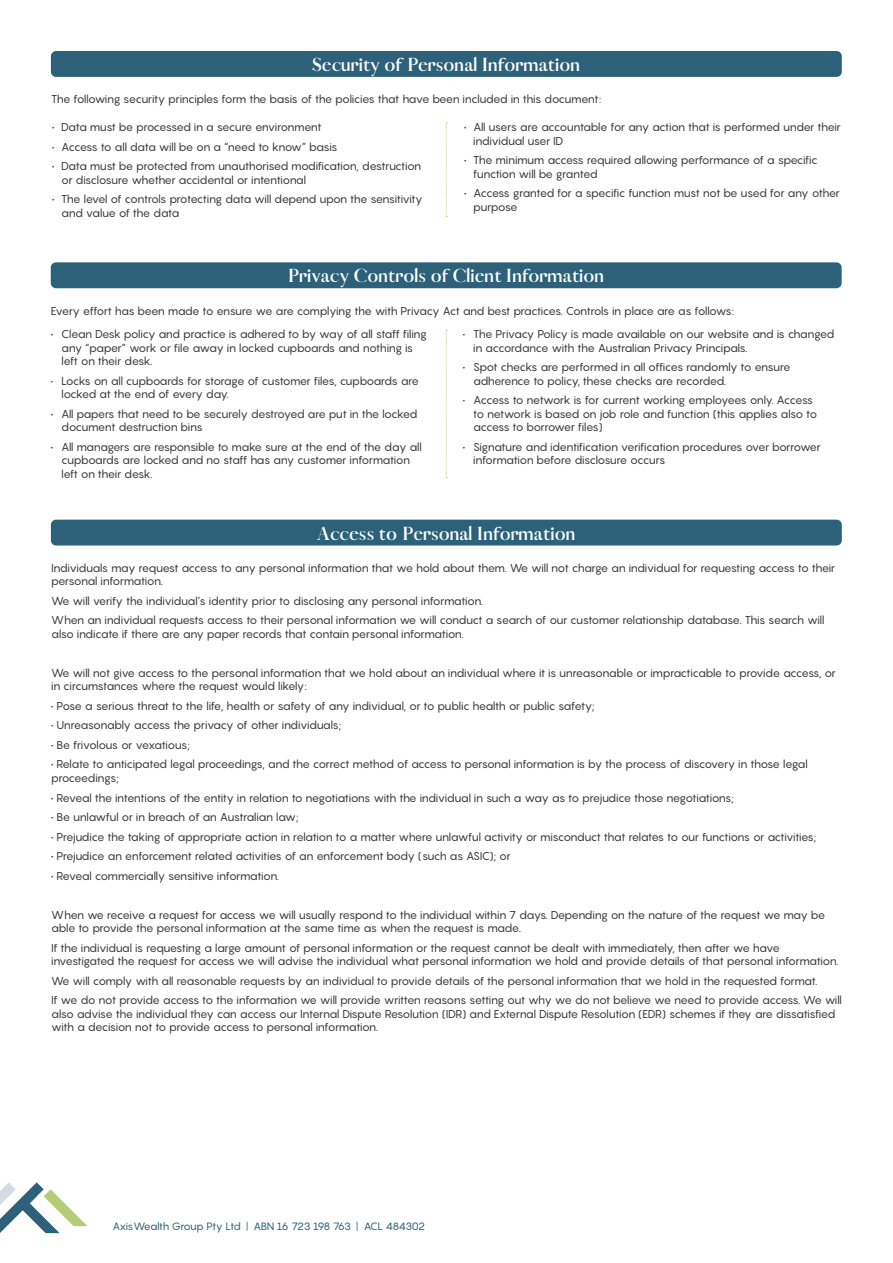
<style>
.page{position:relative;width:893px;height:1263px;background:#fff}
.page>*{position:absolute;margin:0;border:0;box-sizing:border-box;transform-origin:0 0}
.Vogue_Teal{font:700 18px "Vogue";color:#fff}
.Body_Text{font:11.25px/13.5px "Pangram";letter-spacing:-.06em;color:#3b3b3c}
.t1{font:10.5px "Pangram";letter-spacing:-.06em;color:#2c6179}
</style>
<div class="page">
<svg style="left:0;top:1182px;width:88px;height:51px"></svg>
<div style="left:51px;top:51px;width:791px;height:26px;background:#2c6179;border-radius:5px"></div>
<div style="left:51px;top:262px;width:791px;height:26px;background:#2c6179;border-radius:5px"></div>
<div style="left:51px;top:520px;width:791px;height:25px;background:#2c6179;border-radius:5px"></div>
<svg style="left:446px;top:122px;width:1px;height:95px"></svg>
<svg style="left:446px;top:330px;width:1px;height:148px"></svg>
<p class="Vogue_Teal" style="left:312px;top:53px;width:270px">Security of Personal Information</p>
<p class="Body_Text" style="left:51px;top:92px;width:551px">The following security principles form the basis of the policies that have been included in this document:</p>
<p class="Body_Text" style="left:52px;top:120px;width:271px">• Data must be processed in a secure environment</p>
<p class="Body_Text" style="left:52px;top:140px;width:287px">• Access to all data will be on a “need to know” basis</p>
<p class="Body_Text" style="left:61px;top:159px;width:361px;text-indent:-9px">• Data must be protected from unauthorised modification, destruction or disclosure whether accidental or intentional</p>
<p class="Body_Text" style="left:61px;top:192px;width:363px;text-indent:-9px">• The level of controls protecting data will depend upon the sensitivity and value of the data</p>
<p class="Body_Text" style="left:473px;top:120px;width:369px;text-indent:-9px">• All users are accountable for any action that is performed under their individual user ID</p>
<p class="Body_Text" style="left:473px;top:153px;width:346px;text-indent:-9px">• The minimum access required allowing performance of a specific function will be granted</p>
<p class="Body_Text" style="left:473px;top:186px;width:368px;text-indent:-9px">• Access granted for a specific function must not be used for any other purpose</p>
<p class="Vogue_Teal" style="left:288px;top:265px;width:318px">Privacy Controls of Client Information</p>
<p class="Body_Text" style="left:51px;top:304px;width:685px">Every effort has been made to ensure we are complying the with Privacy Act and best practices. Controls in place are as follows:</p>
<p class="Body_Text" style="left:61px;top:327px;width:367px;text-indent:-10px">• Clean Desk policy and practice is adhered to by way of all staff filing any “paper” work or file away in locked cupboards and nothing is left on their desk.</p>
<p class="Body_Text" style="left:61px;top:374px;width:359px;text-indent:-10px">• Locks on all cupboards for storage of customer files, cupboards are locked at the end of every day.</p>
<p class="Body_Text" style="left:61px;top:407px;width:358px;text-indent:-10px">• All papers that need to be securely destroyed are put in the locked document destruction bins</p>
<p class="Body_Text" style="left:61px;top:440px;width:362px;text-indent:-10px">• All managers are responsible to make sure at the end of the day all cupboards are locked and no staff has any customer information left on their desk.</p>
<p class="Body_Text" style="left:473px;top:327px;width:363px;text-indent:-10px">• The Privacy Policy is made available on our website and is changed in accordance with the Australian Privacy Principals.</p>
<p class="Body_Text" style="left:473px;top:360px;width:319px;text-indent:-10px">• Spot checks are performed in all offices randomly to ensure adherence to policy, these checks are recorded.</p>
<p class="Body_Text" style="left:473px;top:393px;width:346px;text-indent:-10px">• Access to network is for current working employees only. Access to network is based on job role and function (this applies also to access to borrower files)</p>
<p class="Body_Text" style="left:473px;top:440px;width:349px;text-indent:-10px">• Signature and identification verification procedures over borrower information before disclosure occurs</p>
<p class="Vogue_Teal" style="left:317px;top:522px;width:260px">Access to Personal Information</p>
<p class="Body_Text" style="left:51px;top:561px;width:786px">Individuals may request access to any personal information that we hold about them. We will not charge an individual for requesting access to their personal information.</p>
<p class="Body_Text" style="left:51px;top:594px;width:433px">We will verify the individual’s identity prior to disclosing any personal information.</p>
<p class="Body_Text" style="left:51px;top:613px;width:775px">When an individual requests access to their personal information we will conduct a search of our customer relationship database. This search will also indicate if there are any paper records that contain personal information.</p>
<p class="Body_Text" style="left:51px;top:666px;width:786px">We will not give access to the personal information that we hold about an individual where it is unreasonable or impracticable to provide access, or in circumstances where the request would likely:</p>
<p class="Body_Text" style="left:51px;top:699px;width:545px">• Pose a serious threat to the life, health or safety of any individual, or to public health or public safety;</p>
<p class="Body_Text" style="left:51px;top:718px;width:292px">• Unreasonably access the privacy of other individuals;</p>
<p class="Body_Text" style="left:51px;top:738px;width:140px">• Be frivolous or vexatious;</p>
<p class="Body_Text" style="left:51px;top:757px;width:758px">• Relate to anticipated legal proceedings, and the correct method of access to personal information is by the process of discovery in those legal proceedings;</p>
<p class="Body_Text" style="left:51px;top:790px;width:684px">• Reveal the intentions of the entity in relation to negotiations with the individual in such a way as to prejudice those negotiations;</p>
<p class="Body_Text" style="left:51px;top:810px;width:249px">• Be unlawful or in breach of an Australian law;</p>
<p class="Body_Text" style="left:51px;top:829px;width:767px">• Prejudice the taking of appropriate action in relation to a matter where unlawful activity or misconduct that relates to our functions or activities;</p>
<p class="Body_Text" style="left:51px;top:849px;width:461px">• Prejudice an enforcement related activities of an enforcement body (such as ASIC); or</p>
<p class="Body_Text" style="left:51px;top:868px;width:230px">• Reveal commercially sensitive information.</p>
<p class="Body_Text" style="left:51px;top:907px;width:776px">When we receive a request for access we will usually respond to the individual within 7 days. Depending on the nature of the request we may be able to provide the personal information at the same time as when the request is made.</p>
<p class="Body_Text" style="left:51px;top:940px;width:789px">If the individual is requesting a large amount of personal information or the request cannot be dealt with immediately, then after we have investigated the request for access we will advise the individual what personal information we hold and provide details of that personal information.</p>
<p class="Body_Text" style="left:51px;top:973px;width:768px">We will comply with all reasonable requests by an individual to provide details of the personal information that we hold in the requested format.</p>
<p class="Body_Text" style="left:51px;top:993px;width:792px">If we do not provide access to the information we will provide written reasons setting out why we do not believe we need to provide access. We will also advise the individual they can access our Internal Dispute Resolution (IDR) and External Dispute Resolution (EDR) schemes if they are dissatisfied with a decision not to provide access to personal information.</p>
<p class="t1" style="left:112px;top:1219px;width:314px">AxisWealth Group Pty Ltd | ABN 16 723 198 763 | ACL 484302</p>
</div>
